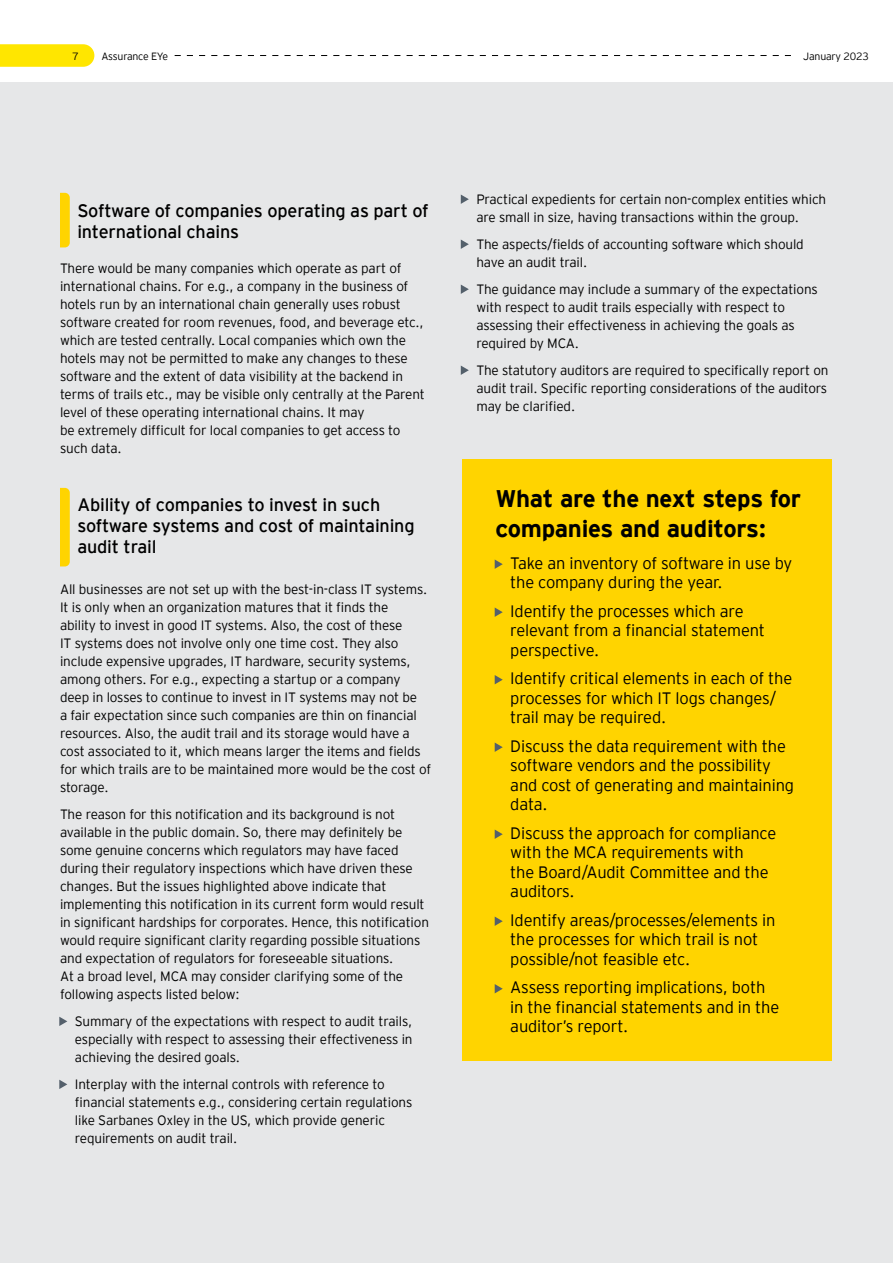
<style>
.page{position:relative;width:893px;height:1263px;background:#fff}
.page>*{position:absolute;margin:0;border:0;box-sizing:border-box;transform-origin:0 0}
.t1{font:700 24px/30px "EY Interstate";letter-spacing:-.01em;color:#000}
.t2{font:300 18px/21px "EY Interstate";letter-spacing:-.01em;color:#000}
.t3{font:300 16.5px/19.5px "EY Interstate";letter-spacing:-.01em;color:#000}
.t4{font:300 13.5px/18px "EY Interstate";letter-spacing:-.01em;color:#000}
.t5{font:300 10.5px "EY Interstate";letter-spacing:-.02em;color:#000}
.s1{font-size:12px;color:#54606b}
</style>
<div class="page">
<svg style="left:0;top:44px;width:94px;height:23px;background:#ffe70a"></svg>
<svg style="left:175px;top:55px;width:616px;height:1px"></svg>
<div style="left:0;top:82px;width:893px;height:1181px;background:#e6e7e8"></div>
<svg style="left:60px;top:193px;width:10px;height:54px"></svg>
<svg style="left:60px;top:488px;width:10px;height:78px"></svg>
<div style="left:462px;top:459px;width:370px;height:602px;background:#ffd400"></div>
<p class="t5" style="left:72px;top:49px;width:8px">7</p>
<p class="t5" style="left:101px;top:49px;width:68px">Assurance EYe</p>
<p class="t5" style="left:803px;top:49px;width:67px">January 2023</p>
<h2 class="t2" style="left:77px;top:199px;width:353px">Software of companies operating as part of international chains</h2>
<p class="t4" style="left:60px;top:258px;width:366px">There would be many companies which operate as part of international chains. For e.g., a company in the business of hotels run by an international chain generally uses robust software created for room revenues, food, and beverage etc., which are tested centrally. Local companies which own the hotels may not be permitted to make any changes to these software and the extent of data visibility at the backend in terms of trails etc., may be visible only centrally at the Parent level of these operating international chains. It may<br>be extremely difficult for local companies to get access to such data.</p>
<h2 class="t2" style="left:77px;top:493px;width:339px">Ability of companies to invest in such software systems and cost of maintaining audit trail</h2>
<p class="t4" style="left:60px;top:579px;width:373px">All businesses are not set up with the best-in-class IT systems.<br>It is only when an organization matures that it finds the<br>ability to invest in good IT systems. Also, the cost of these<br>IT systems does not involve only one time cost. They also include expensive upgrades, IT hardware, security systems, among others. For e.g., expecting a startup or a company deep in losses to continue to invest in IT systems may not be<br>a fair expectation since such companies are thin on financial resources. Also, the audit trail and its storage would have a cost associated to it, which means larger the items and fields for which trails are to be maintained more would be the cost of storage.</p>
<p class="t4" style="left:60px;top:804px;width:371px">The reason for this notification and its background is not available in the public domain. So, there may definitely be some genuine concerns which regulators may have faced during their regulatory inspections which have driven these changes. But the issues highlighted above indicate that implementing this notification in its current form would result in significant hardships for corporates. Hence, this notification would require significant clarity regarding possible situations and expectation of regulators for foreseeable situations.<br>At a broad level, MCA may consider clarifying some of the following aspects listed below:</p>
<p class="t4" style="left:75px;top:1011px;width:339px;text-align:justify;text-indent:-15px"><span class="s1">•</span> Summary of the expectations with respect to audit trails, especially with respect to assessing their effectiveness in achieving the desired goals.</p>
<p class="t4" style="left:75px;top:1074px;width:339px;text-indent:-15px"><span class="s1">•</span> Interplay with the internal controls with reference to financial statements e.g., considering certain regulations like Sarbanes Oxley in the US, which provide generic requirements on audit trail.</p>
<p class="t4" style="left:476px;top:189px;width:351px;text-indent:-15px"><span class="s1">•</span> Practical expedients for certain non-complex entities which are small in size, having transactions within the group.</p>
<p class="t4" style="left:476px;top:234px;width:329px;text-indent:-15px"><span class="s1">•</span> The aspects/fields of accounting software which should have an audit trail.</p>
<p class="t4" style="left:476px;top:279px;width:343px;text-indent:-15px"><span class="s1">•</span> The guidance may include a summary of the expectations with respect to audit trails especially with respect to assessing their effectiveness in achieving the goals as required by MCA.</p>
<p class="t4" style="left:476px;top:360px;width:354px;text-align:justify;text-indent:-15px"><span class="s1">•</span> The statutory auditors are required to specifically report on audit trail. Specific reporting considerations of the auditors may be clarified.</p>
<h1 class="t1" style="left:495px;top:482px;width:307px">What are the next steps for companies and auditors:</h1>
<p class="t3" style="left:510px;top:552px;width:283px;text-indent:-15px"><span class="s1">•</span> Take an inventory of software in use by the company during the year.</p>
<p class="t3" style="left:510px;top:600px;width:256px;text-indent:-15px"><span class="s1">•</span> Identify the processes which are relevant from a financial statement perspective.</p>
<p class="t3" style="left:510px;top:667px;width:284px;text-indent:-15px"><span class="s1">•</span> Identify critical elements in each of the processes for which IT logs changes/ trail may be required.</p>
<p class="t3" style="left:510px;top:735px;width:285px;text-indent:-15px"><span class="s1">•</span> Discuss the data requirement with the software vendors and the possibility and cost of generating and maintaining data.</p>
<p class="t3" style="left:510px;top:822px;width:267px;text-indent:-15px"><span class="s1">•</span> Discuss the approach for compliance with the MCA requirements with<br>the Board/Audit Committee and the auditors.</p>
<p class="t3" style="left:510px;top:909px;width:267px;text-indent:-15px"><span class="s1">•</span> Identify areas/processes/elements in the processes for which trail is not possible/not feasible etc.</p>
<p class="t3" style="left:510px;top:976px;width:271px;text-indent:-15px"><span class="s1">•</span> Assess reporting implications, both in the financial statements and in the auditor’s report.</p>
</div>
